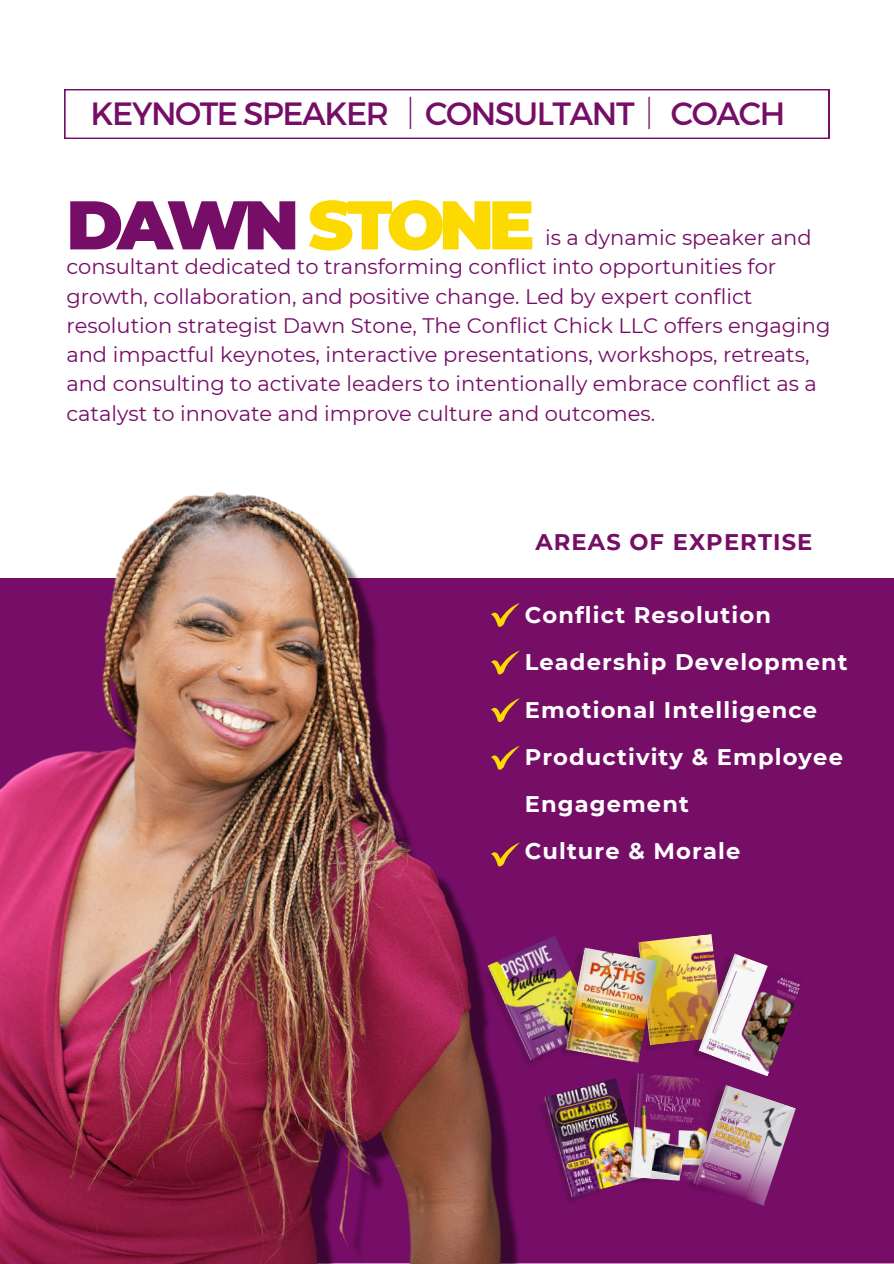
<style>
.page{position:relative;width:894px;height:1264px;background:#fff}
.page>*{position:absolute;margin:0;border:0;box-sizing:border-box;transform-origin:0 0}
.t1{font:900 68.7px "Montserrat";letter-spacing:-.085em;color:#fcda00}
.t2{font:32.25px "Montserrat";letter-spacing:-.045em;color:#760d66}
.t3{font:700 22.65px/47.2px "Montserrat";letter-spacing:.05em;color:#fff}
.t4{font:700 22.65px "Montserrat";letter-spacing:.05em;color:#760d66}
.t5{font:21px/29.2px "Montserrat";color:#760d66}
.s1{font-family:"Noto Sans CJ Ksc"}
.s2{color:#760d66}
</style>
<div class="page">
<div style="left:0;top:577px;width:893px;height:686px;background:#760d66"></div>
<svg style="left:64px;top:89px;width:764px;height:50px"></svg>
<img style="left:668px;top:934px;width:45px;height:13px">
<img style="left:641px;top:939px;width:30px;height:106px">
<img style="left:552px;top:942px;width:103px;height:112px">
<img style="left:566px;top:947px;width:91px;height:110px">
<img style="left:552px;top:946px;width:64px;height:107px">
<img style="left:603px;top:1014px;width:49px;height:49px">
<img style="left:668px;top:947px;width:46px;height:99px">
<img style="left:707px;top:964px;width:93px;height:100px">
<img style="left:681px;top:953px;width:3px;height:93px">
<img style="left:684px;top:952px;width:79px;height:105px">
<img style="left:734px;top:1025px;width:53px;height:51px">
<img style="left:564px;top:1082px;width:35px;height:115px">
<img style="left:552px;top:1092px;width:32px;height:106px">
<img style="left:599px;top:1079px;width:31px;height:111px">
<img style="left:611px;top:1078px;width:3px;height:99px">
<img style="left:614px;top:1073px;width:55px;height:107px">
<img style="left:662px;top:1078px;width:39px;height:104px">
<img style="left:701px;top:1094px;width:94px;height:99px">
<img style="left:676px;top:1084px;width:2px;height:98px">
<img style="left:678px;top:1084px;width:77px;height:105px">
<img style="left:729px;top:1155px;width:53px;height:51px">
<img style="left:0;top:492px;width:552px;height:771px">
<p class="t2" style="left:91px;top:93px;width:696px">KEYNOTE SPEAKER <span class="s1">│</span>CONSULTANT<span class="s1">│</span> COACH</p>
<p class="t1" style="left:66px;top:183px;width:469px"><span class="s2">DAWN</span> STONE</p>
<p class="t5" style="left:66px;top:223px;width:765px;text-indent:478px">is a dynamic speaker and consultant dedicated to transforming conflict into opportunities for growth, collaboration, and positive change. Led by expert conflict resolution strategist Dawn Stone, The Conflict Chick LLC offers engaging and impactful keynotes, interactive presentations, workshops, retreats, and consulting to activate leaders to intentionally embrace conflict as a catalyst to innovate and improve culture and outcomes.</p>
<p class="t4" style="left:535px;top:528px;width:278px">AREAS OF EXPERTISE</p>
<h2 class="t3" style="left:524px;top:591px;width:324px">Conflict Resolution<br>Leadership Development<br>Emotional Intelligence<br>Productivity &amp; Employee<br>Engagement<br>Culture &amp; Morale</h2>
</div>
